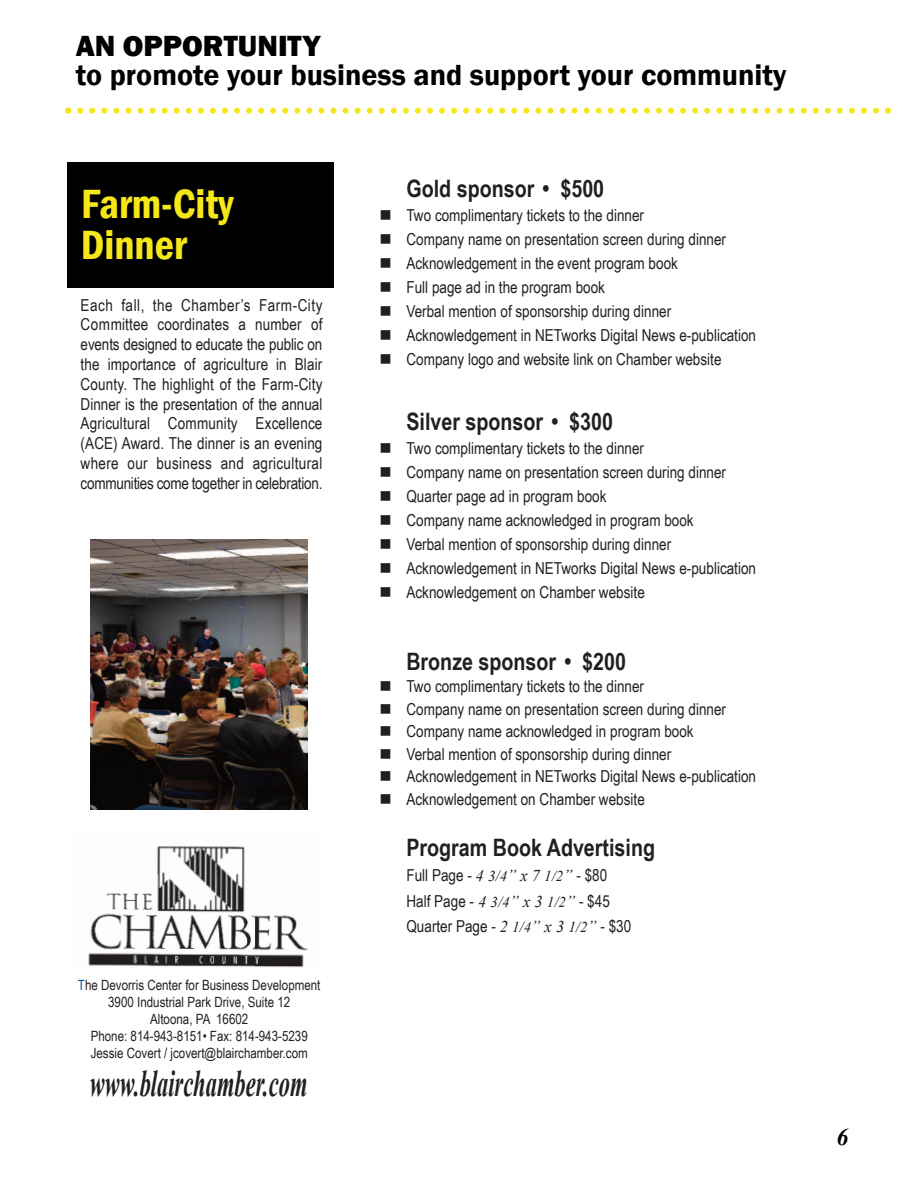
<style>
.page{position:relative;width:918px;height:1188px;background:#fff}
.page>*{position:absolute;margin:0;border:0;box-sizing:border-box;transform-origin:0 0}
.t1{font:600 condensed 42px/40.5px "Franklin Gothic";color:#f6e718}
.t2{font:italic 700 37.5px "Times New Roman";color:#231f20;scale:.6 1}
.t3{font:600 30px "Franklin Gothic";color:#000}
.t4{font:800 30px "Franklin Gothic";color:#000}
.t5{font:700 24px "Arial Narrow";color:#231f20}
.t6{font:italic 700 24px "Times New Roman";color:#000}
.t7{font:16.5px/19.8px "Arial Narrow";color:#231f20;text-align:justify}
.t8{font:14.1px/17px "Arial Narrow";color:#231f20;text-align:center}
.s1{color:#0d4da1}
.s2{font-family:"Times New Roman";font-style:italic}
.s3{font-family:"Times New Roman";font-style:italic;font-size:15px}
</style>
<div class="page">
<img style="left:88px;top:846px;width:220px;height:122px">
<svg style="left:65px;top:108px;width:826px;height:6px"></svg>
<img style="left:91px;top:540px;width:216px;height:269px">
<div style="left:68px;top:162px;width:266px;height:126px;background:#000"></div>
<h3 class="t4" style="left:76px;top:29px;width:246px">AN OPPORTUNITY</h3>
<h3 class="t3" style="left:76px;top:57px;width:712px">to promote your business and support your community</h3>
<h1 class="t1" style="left:81px;top:183px;width:154px">Farm-City<br>Dinner</h1>
<p class="t7" style="left:81px;top:295px;width:243px">Each fall, the Chamber’s Farm-City Committee coordinates a number of events designed to educate the public on the importance of agriculture in Blair County. The highlight of the Farm-City Dinner is the presentation of the annual Agricultural Community Excellence (ACE) Award. The dinner is an evening where our business and agricultural communities come together in celebration.</p>
<p class="t8" style="left:78px;top:977px;width:244px"><span class="s1">T</span>he Devorris Center for Business Development 3900 Industrial Park Drive, Suite 12<br>Altoona, PA 16602<br>Phone: 814-943-8151• Fax: 814-943-5239<br>Jessie Covert / jcovert@blairchamber.com</p>
<h2 class="t2" style="left:90px;top:1062px;width:364px">www.blairchamber.com</h2>
<h3 class="t5" style="left:406px;top:175px;width:199px">Gold sponsor • $500</h3>
<p class="t7" style="left:379px;top:206px;width:266px">■ Two complimentary tickets to the dinner</p>
<p class="t7" style="left:379px;top:230px;width:348px">■ Company name on presentation screen during dinner</p>
<p class="t7" style="left:379px;top:254px;width:300px">■ Acknowledgement in the event program book</p>
<p class="t7" style="left:379px;top:278px;width:227px">■ Full page ad in the program book</p>
<p class="t7" style="left:379px;top:302px;width:293px">■ Verbal mention of sponsorship during dinner</p>
<p class="t7" style="left:379px;top:326px;width:378px">■ Acknowledgement in NETworks Digital News e-publication</p>
<p class="t7" style="left:379px;top:350px;width:344px">■ Company logo and website link on Chamber website</p>
<h3 class="t5" style="left:406px;top:408px;width:208px">Silver sponsor • $300</h3>
<p class="t7" style="left:379px;top:438px;width:266px">■ Two complimentary tickets to the dinner</p>
<p class="t7" style="left:379px;top:462px;width:348px">■ Company name on presentation screen during dinner</p>
<p class="t7" style="left:379px;top:486px;width:229px">■ Quarter page ad in program book</p>
<p class="t7" style="left:379px;top:510px;width:316px">■ Company name acknowledged in program book</p>
<p class="t7" style="left:379px;top:534px;width:293px">■ Verbal mention of sponsorship during dinner</p>
<p class="t7" style="left:379px;top:558px;width:378px">■ Acknowledgement in NETworks Digital News e-publication</p>
<p class="t7" style="left:379px;top:582px;width:267px">■ Acknowledgement on Chamber website</p>
<h3 class="t5" style="left:406px;top:648px;width:221px">Bronze sponsor • $200</h3>
<p class="t7" style="left:379px;top:677px;width:266px">■ Two complimentary tickets to the dinner</p>
<p class="t7" style="left:379px;top:699px;width:348px">■ Company name on presentation screen during dinner</p>
<p class="t7" style="left:379px;top:722px;width:316px">■ Company name acknowledged in program book</p>
<p class="t7" style="left:379px;top:744px;width:293px">■ Verbal mention of sponsorship during dinner</p>
<p class="t7" style="left:379px;top:767px;width:378px">■ Acknowledgement in NETworks Digital News e-publication</p>
<p class="t7" style="left:379px;top:789px;width:267px">■ Acknowledgement on Chamber website</p>
<h3 class="t5" style="left:406px;top:834px;width:250px">Program Book Advertising</h3>
<p class="t7" style="left:406px;top:863px;width:226px;line-height:25.5px;text-align:left">Full Page - <span class="s2">4</span> <span class="s3">3/4</span><span class="s2">” x 7</span> <span class="s3">1/2</span><span class="s2">”</span> - $80<br>Half Page - <span class="s2">4</span> <span class="s3">3/4</span><span class="s2">” x 3</span> <span class="s3">1/2</span><span class="s2">”</span> - $45<br>Quarter Page - <span class="s2">2</span> <span class="s3">1/4</span><span class="s2">” x 3</span> <span class="s3">1/2</span><span class="s2">”</span> - $30</p>
<h3 class="t6" style="left:837px;top:1123px;width:13px">6</h3>
</div>
